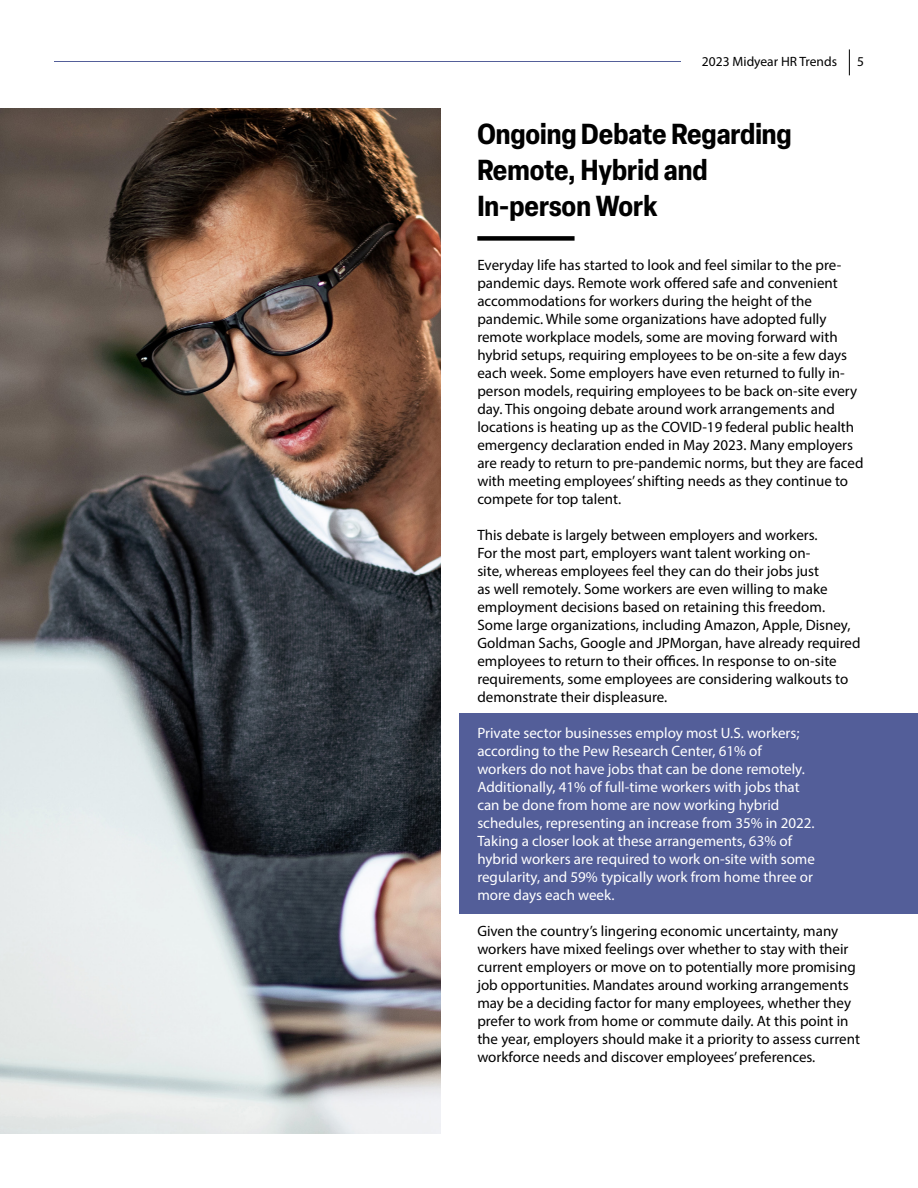
<style>
.page{position:relative;width:918px;height:1188px;background:#fff}
.page>*{position:absolute;margin:0;border:0;box-sizing:border-box;transform-origin:0 0}
.t1{font:700 condensed 28.5px/36px "Elza";color:#000}
.t2{font:15px/18px "Myriad Pro";color:#000}
.t3{font:15px/18px "Myriad Pro";color:#fff}
.t4{font:13.5px "Myriad Pro";color:#000}
</style>
<div class="page">
<svg style="left:849px;top:49px;width:1px;height:26px"></svg>
<hr style="left:54px;top:61px;width:627px;height:1px;background:#535f99">
<div style="left:459px;top:713px;width:459px;height:201px;background:#535e99"></div>
<img style="left:0;top:108px;width:441px;height:1026px">
<div style="left:477px;top:236px;width:98px;height:5px;background:#000"></div>
<p class="t4" style="left:702px;top:53px;width:137px">2023 Midyear HR Trends</p>
<p class="t4" style="left:857px;top:53px;width:8px">5</p>
<h1 class="t1" style="left:477px;top:115px;width:316px">Ongoing Debate Regarding<br>Remote, Hybrid and<br>In-person Work</h1>
<p class="t2" style="left:477px;top:256px;width:388px">Everyday life has started to look and feel similar to the pre&shy;pandemic days. Remote work offered safe and convenient accommodations for workers during the height of the pandemic. While some organizations have adopted fully remote workplace models, some are moving forward with hybrid setups, requiring employees to be on-site a few days each week. Some employers have even returned to fully in&shy;person models, requiring employees to be back on-site every day. This ongoing debate around work arrangements and locations is heating up as the COVID-19 federal public health emergency declaration ended in May 2023. Many employers are ready to return to pre-pandemic norms, but they are faced with meeting employees’ shifting needs as they continue to compete for top talent.</p>
<p class="t2" style="left:477px;top:526px;width:385px">This debate is largely between employers and workers.<br>For the most part, employers want talent working on-<br>site, whereas employees feel they can do their jobs just<br>as well remotely. Some workers are even willing to make employment decisions based on retaining this freedom.<br>Some large organizations, including Amazon, Apple, Disney, Goldman Sachs, Google and JPMorgan, have already required employees to return to their offices. In response to on-site requirements, some employees are considering walkouts to demonstrate their displeasure.</p>
<p class="t3" style="left:477px;top:724px;width:339px">Private sector businesses employ most U.S. workers; according to the Pew Research Center, 61% of workers do not have jobs that can be done remotely.<br>Additionally, 41% of full-time workers with jobs that can be done from home are now working hybrid schedules, representing an increase from 35% in 2022.<br>Taking a closer look at these arrangements, 63% of hybrid workers are required to work on-site with some regularity, and 59% typically work from home three or more days each week.</p>
<p class="t2" style="left:477px;top:922px;width:384px">Given the country’s lingering economic uncertainty, many workers have mixed feelings over whether to stay with their current employers or move on to potentially more promising job opportunities. Mandates around working arrangements may be a deciding factor for many employees, whether they prefer to work from home or commute daily. At this point in the year, employers should make it a priority to assess current workforce needs and discover employees’ preferences.</p>
</div>
